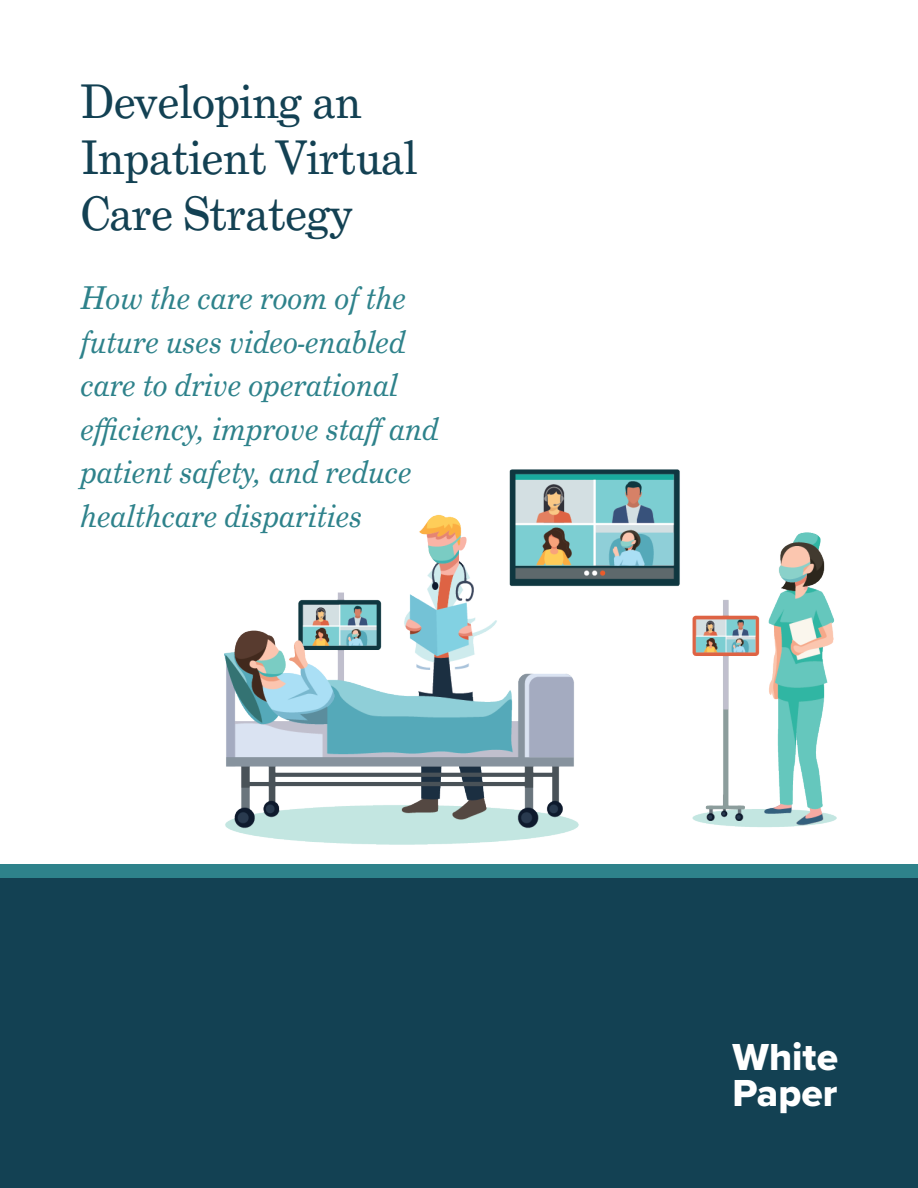
<style>
.page{position:relative;width:918px;height:1188px;background:#fff}
.page>*{position:absolute;margin:0;border:0;box-sizing:border-box;transform-origin:0 0}
.t1{font:46.5px "Grad";color:#134153}
.t2{font:39px "Proxima Nova Extrabld";color:#fff}
.Sub_Title{font:italic 31.5px "Grad";color:#2e828b}
</style>
<div class="page">
<div style="left:0;top:864px;width:918px;height:324px;background:#134153"></div>
<div style="left:0;top:864px;width:918px;height:14px;background:#2e828b"></div>
<img style="left:225px;top:470px;width:612px;height:375px">
<p class="t1" style="left:81px;top:73px;width:282px">Developing an</p>
<p class="t1" style="left:81px;top:129px;width:338px">Inpatient Virtual</p>
<p class="t1" style="left:81px;top:185px;width:273px">Care Strategy</p>
<p class="Sub_Title" style="left:81px;top:279px;width:327px">How the care room of the</p>
<p class="Sub_Title" style="left:81px;top:322px;width:327px">future uses video-enabled</p>
<p class="Sub_Title" style="left:81px;top:366px;width:319px">care to drive operational</p>
<p class="Sub_Title" style="left:81px;top:409px;width:360px">efficiency, improve staff and</p>
<p class="Sub_Title" style="left:81px;top:453px;width:333px">patient safety, and reduce</p>
<p class="Sub_Title" style="left:81px;top:496px;width:283px">healthcare disparities</p>
<p class="t2" style="left:733px;top:1028px;width:107px">White</p>
<p class="t2" style="left:733px;top:1064px;width:106px">Paper</p>
</div>
